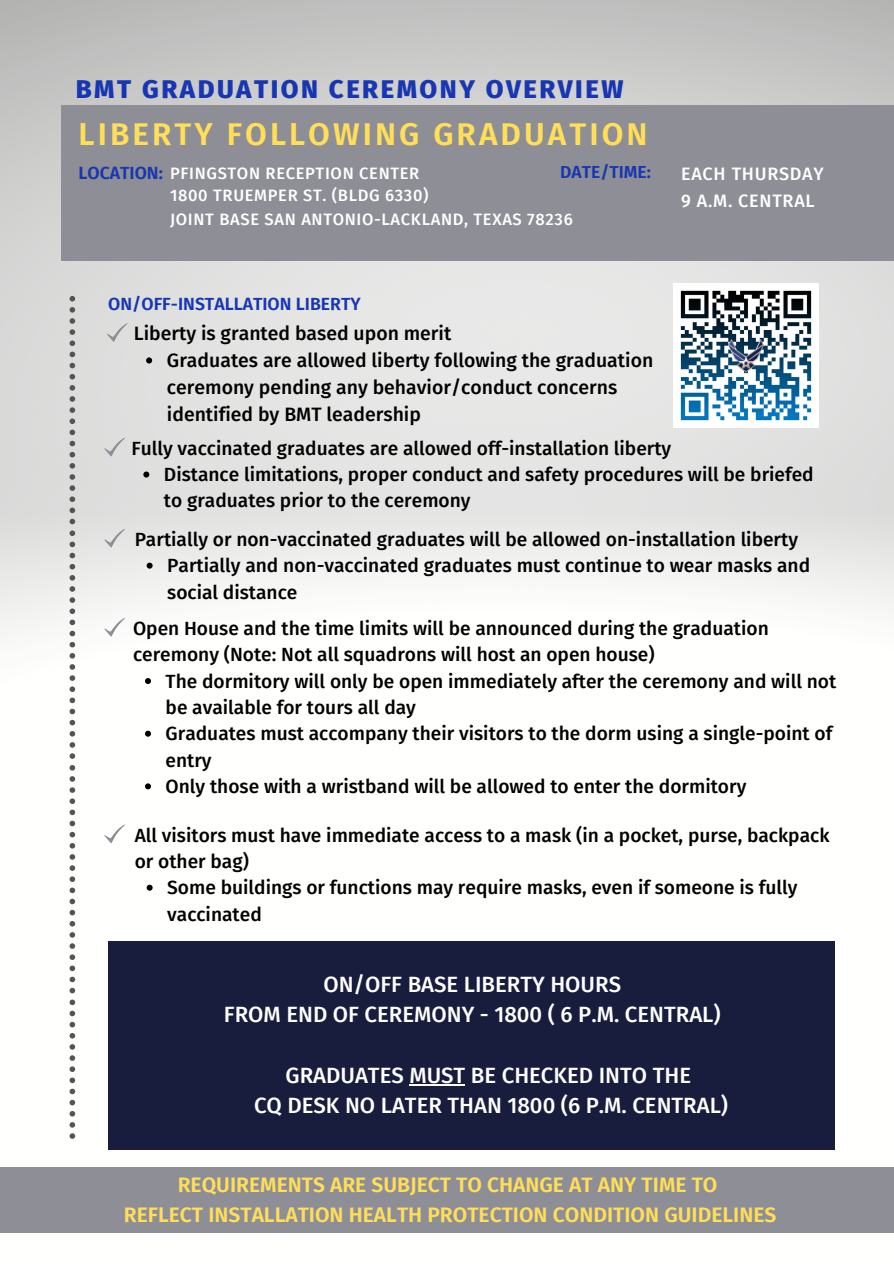
<style>
.page{position:relative;width:894px;height:1264px;background:#fff}
.page>*{position:absolute;margin:0;border:0;box-sizing:border-box;transform-origin:0 0}
.t1{font:600 31.5px "Fira Sans";letter-spacing:.095em;color:#ffde59}
.t2{font:800 25.8px "Fira Sans";letter-spacing:.095em;color:#1836b2}
.t3{font:500 22.2px "Fira Sans";color:#fff}
.t4{font:600 21px "Fira Sans";color:#ffde59}
.t5{font:500 19.35px/26.7px "Fira Sans";color:#000}
.t6{font:500 19.2px/26.2px "Fira Sans";color:#000}
.t7{font:500 18px "Fira Sans";letter-spacing:.04em;color:#fff}
.t8{font:600 17.7px "Fira Sans";color:#1836b2}
.t9{font:600 17.4px "Fira Sans";color:#1836b2}
.t10{font:500 16.5px "Fira Sans";letter-spacing:.04em;color:#fff}
.s1{font-weight:600;font-size:17.7px;color:#1836b2}
</style>
<div class="page">
<img style="left:0;top:0;width:893px;height:1233px">
<svg style="left:69px;top:296px;width:6px;height:228px"></svg>
<svg style="left:69px;top:530px;width:6px;height:228px"></svg>
<svg style="left:69px;top:765px;width:6px;height:228px"></svg>
<svg style="left:69px;top:999px;width:6px;height:144px"></svg>
<svg style="left:106px;top:323px;width:22px;height:19px"></svg>
<svg style="left:104px;top:617px;width:21px;height:20px"></svg>
<svg style="left:104px;top:437px;width:21px;height:19px"></svg>
<svg style="left:104px;top:528px;width:21px;height:20px"></svg>
<div style="left:61px;top:105px;width:832px;height:155px;background:#8d8e96"></div>
<div style="left:0;top:1167px;width:893px;height:65px;background:#8d8e96"></div>
<img style="left:673px;top:283px;width:145px;height:144px">
<div style="left:108px;top:941px;width:726px;height:208px;background:#181c3d"></div>
<svg style="left:146px;top:357px;width:6px;height:6px"></svg>
<svg style="left:145px;top:678px;width:6px;height:6px"></svg>
<svg style="left:145px;top:730px;width:6px;height:6px"></svg>
<svg style="left:145px;top:783px;width:6px;height:6px"></svg>
<svg style="left:143px;top:471px;width:6px;height:6px"></svg>
<svg style="left:147px;top:562px;width:6px;height:6px"></svg>
<hr style="left:409px;top:1084px;width:56px;height:1px;background:#fff">
<svg style="left:147px;top:884px;width:6px;height:6px"></svg>
<svg style="left:104px;top:824px;width:21px;height:19px"></svg>
<p class="t2" style="left:76px;top:74px;width:549px">BMT GRADUATION CEREMONY OVERVIEW</p>
<p class="t1" style="left:78px;top:115px;width:570px">LIBERTY FOLLOWING GRADUATION</p>
<p class="t10" style="left:78px;top:163px;width:342px"><span class="s1">LOCATION:</span> PFINGSTON RECEPTION CENTER</p>
<p class="t9" style="left:560px;top:162px;width:92px">DATE/TIME:</p>
<p class="t10" style="left:170px;top:186px;width:260px">1800 TRUEMPER ST. (BLDG 6330)</p>
<p class="t10" style="left:170px;top:209px;width:404px">JOINT BASE SAN ANTONIO-LACKLAND, TEXAS 78236</p>
<p class="t7" style="left:681px;top:163px;width:144px">EACH THURSDAY</p>
<p class="t7" style="left:681px;top:190px;width:135px">9 A.M. CENTRAL</p>
<p class="t8" style="left:108px;top:293px;width:254px">ON/OFF-INSTALLATION LIBERTY</p>
<p class="t5" style="left:134px;top:320px;width:319px">Liberty is granted based upon merit</p>
<p class="t5" style="left:167px;top:347px;width:487px">Graduates are allowed liberty following the graduation ceremony pending any behavior/conduct concerns identified by BMT leadership</p>
<p class="t6" style="left:131px;top:435px;width:541px">Fully vaccinated graduates are allowed off-installation liberty</p>
<p class="t6" style="left:164px;top:461px;width:651px">Distance limitations, proper conduct and safety procedures will be briefed to graduates prior to the ceremony</p>
<p class="t6" style="left:135px;top:526px;width:664px">Partially or non-vaccinated graduates will be allowed on-installation liberty</p>
<p class="t6" style="left:167px;top:552px;width:644px">Partially and non-vaccinated graduates must continue to wear masks and social distance</p>
<p class="t6" style="left:133px;top:615px;width:637px">Open House and the time limits will be announced during the graduation ceremony (Note: Not all squadrons will host an open house)</p>
<p class="t6" style="left:165px;top:668px;width:672px">The dormitory will only be open immediately after the ceremony and will not be available for tours all day</p>
<p class="t6" style="left:165px;top:720px;width:668px">Graduates must accompany their visitors to the dorm using a single-point of entry</p>
<p class="t6" style="left:165px;top:773px;width:582px">Only those with a wristband will be allowed to enter the dormitory</p>
<p class="t6" style="left:135px;top:822px;width:696px">All visitors must have immediate access to a mask (in a pocket, purse, backpack or other bag)</p>
<p class="t6" style="left:167px;top:874px;width:631px">Some buildings or functions may require masks, even if someone is fully vaccinated</p>
<p class="t3" style="left:323px;top:970px;width:299px">ON/OFF BASE LIBERTY HOURS</p>
<p class="t3" style="left:224px;top:1001px;width:498px">FROM END OF CEREMONY - 1800 ( 6 P.M. CENTRAL)</p>
<p class="t3" style="left:285px;top:1062px;width:407px">GRADUATES MUST BE CHECKED INTO THE</p>
<p class="t3" style="left:254px;top:1092px;width:475px">CQ DESK NO LATER THAN 1800 (6 P.M. CENTRAL)</p>
<p class="t4" style="left:178px;top:1172px;width:541px">REQUIREMENTS ARE SUBJECT TO CHANGE AT ANY TIME TO</p>
<p class="t4" style="left:124px;top:1201px;width:653px">REFLECT INSTALLATION HEALTH PROTECTION CONDITION GUIDELINES</p>
</div>
